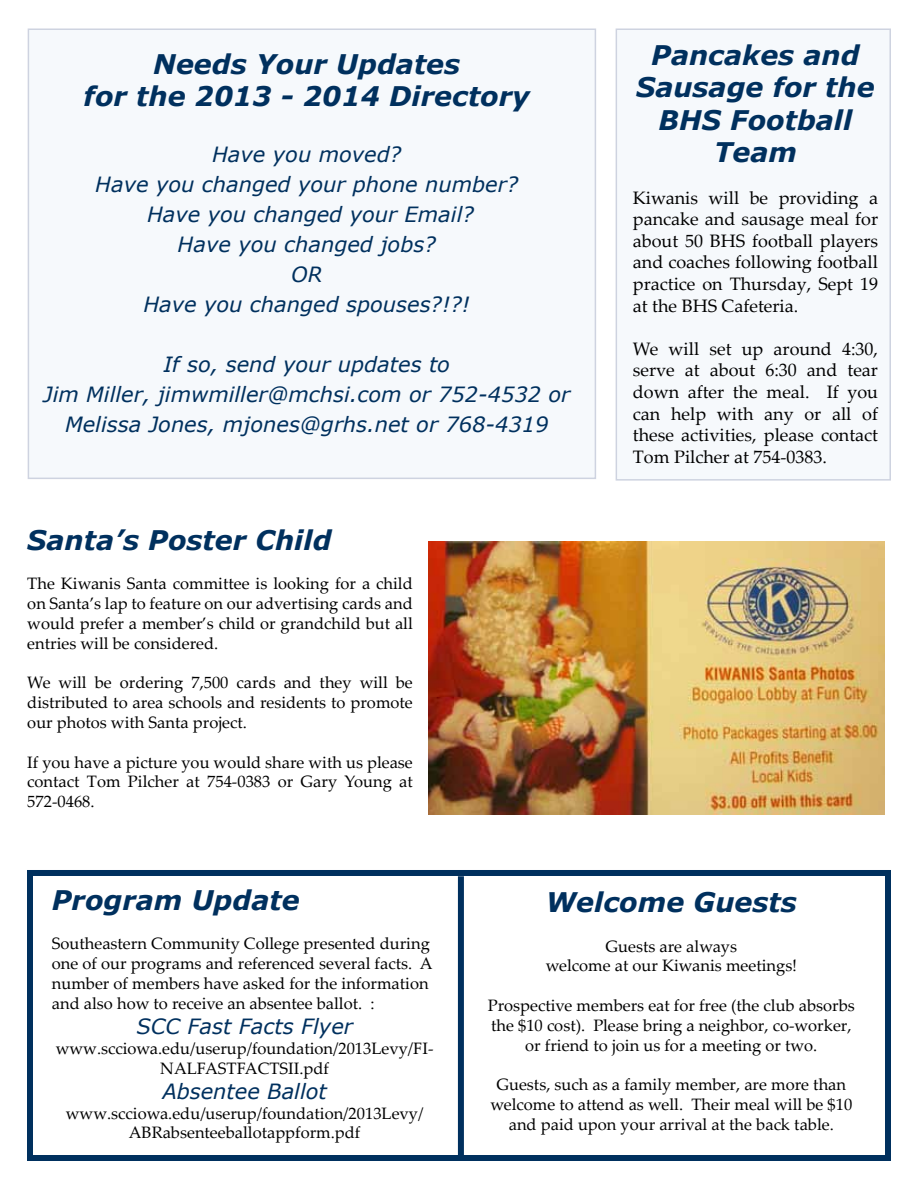
<style>
.page{position:relative;width:918px;height:1188px;background:#fff}
.page>*{position:absolute;margin:0;border:0;box-sizing:border-box;transform-origin:0 0}
.t1{font:italic 700 27px/32.4px "Verdana";color:#00305e;text-align:center}
.t2{font:italic 21px/30px "Verdana";color:#00305e;text-align:center}
.t3{font:18px/21.6px "Palatino Linotype";color:#000;text-align:justify}
.t4{font:16.5px/19.8px "Palatino Linotype";color:#000;text-align:center}
</style>
<div class="page">
<div style="left:27px;top:870px;width:864px;height:291px;border:6px solid #00305e"></div>
<div style="left:616px;top:28px;width:275px;height:453px;background:#f6f9fc;border:2px solid #ced3e0"></div>
<div style="left:28px;top:28px;width:568px;height:451px;background:#f6f9fc;border:2px solid #ced3e0"></div>
<img style="left:428px;top:542px;width:457px;height:273px">
<div style="left:458px;top:876px;width:6px;height:282px;background:#00305e"></div>
<h1 class="t1" style="left:84px;top:47px;width:448px">Needs Your Updates<br>for the 2013 - 2014 Directory</h1>
<p class="t2" style="left:95px;top:139px;width:424px">Have you moved?<br>Have you changed your phone number?<br>Have you changed your Email?<br>Have you changed jobs?<br>OR<br>Have you changed spouses?!?!</p>
<p class="t2" style="left:43px;top:349px;width:529px">If so, send your updates to<br>Jim Miller, jimwmiller@mchsi.com or 752-4532 or<br>Melissa Jones, mjones@grhs.net or 768-4319</p>
<h1 class="t1" style="left:27px;top:523px;width:306px">Santa’s Poster Child</h1>
<p class="t4" style="left:27px;top:573px;width:387px;text-align:justify">The Kiwanis Santa committee is looking for a child on Santa’s lap to feature on our advertising cards and would prefer a member’s child or grandchild but all entries will be considered.</p>
<p class="t4" style="left:27px;top:672px;width:387px;text-align:justify">We will be ordering 7,500 cards and they will be distributed to area schools and residents to promote our photos with Santa project.</p>
<p class="t4" style="left:27px;top:751px;width:387px;text-align:justify">If you have a picture you would share with us please contact Tom Pilcher at 754-0383 or Gary Young at 572-0468.</p>
<h1 class="t1" style="left:636px;top:38px;width:240px">Pancakes and<br>Sausage for the<br>BHS Football<br>Team</h1>
<p class="t3" style="left:633px;top:186px;width:247px">Kiwanis will be providing a pancake and sausage meal for about 50 BHS football players and coaches following football practice on Thursday, Sept 19 at the BHS Cafeteria.</p>
<p class="t3" style="left:633px;top:337px;width:247px">We will set up around 4:30, serve at about 6:30 and tear down after the meal. If you can help with any or all of these activities, please contact Tom Pilcher at 754-0383.</p>
<h1 class="t1" style="left:52px;top:883px;width:249px">Program Update</h1>
<p class="t4" style="left:52px;top:933px;width:382px;text-align:left">Southeastern Community College presented during one of our programs and referenced several facts. A number of members have asked for the information and also how to receive an absentee ballot. :</p>
<p class="t2" style="left:136px;top:1011px;width:218px">SCC Fast Facts Flyer</p>
<p class="t4" style="left:56px;top:1038px;width:379px">www.scciowa.edu/userup/foundation/2013Levy/FI-<br>NALFASTFACTSII.pdf</p>
<p class="t2" style="left:162px;top:1076px;width:166px">Absentee Ballot</p>
<p class="t4" style="left:66px;top:1102px;width:359px">www.scciowa.edu/userup/foundation/2013Levy/<br>ABRabsenteeballotappform.pdf</p>
<h1 class="t1" style="left:546px;top:885px;width:253px">Welcome Guests</h1>
<p class="t4" style="left:546px;top:935px;width:253px">Guests are always<br>welcome at our Kiwanis meetings!</p>
<p class="t4" style="left:488px;top:995px;width:369px">Prospective members eat for free (the club absorbs the $10 cost). Please bring a neighbor, co-worker, or friend to join us for a meeting or two.</p>
<p class="t4" style="left:490px;top:1074px;width:363px">Guests, such as a family member, are more than welcome to attend as well. Their meal will be $10 and paid upon your arrival at the back table.</p>
</div>
